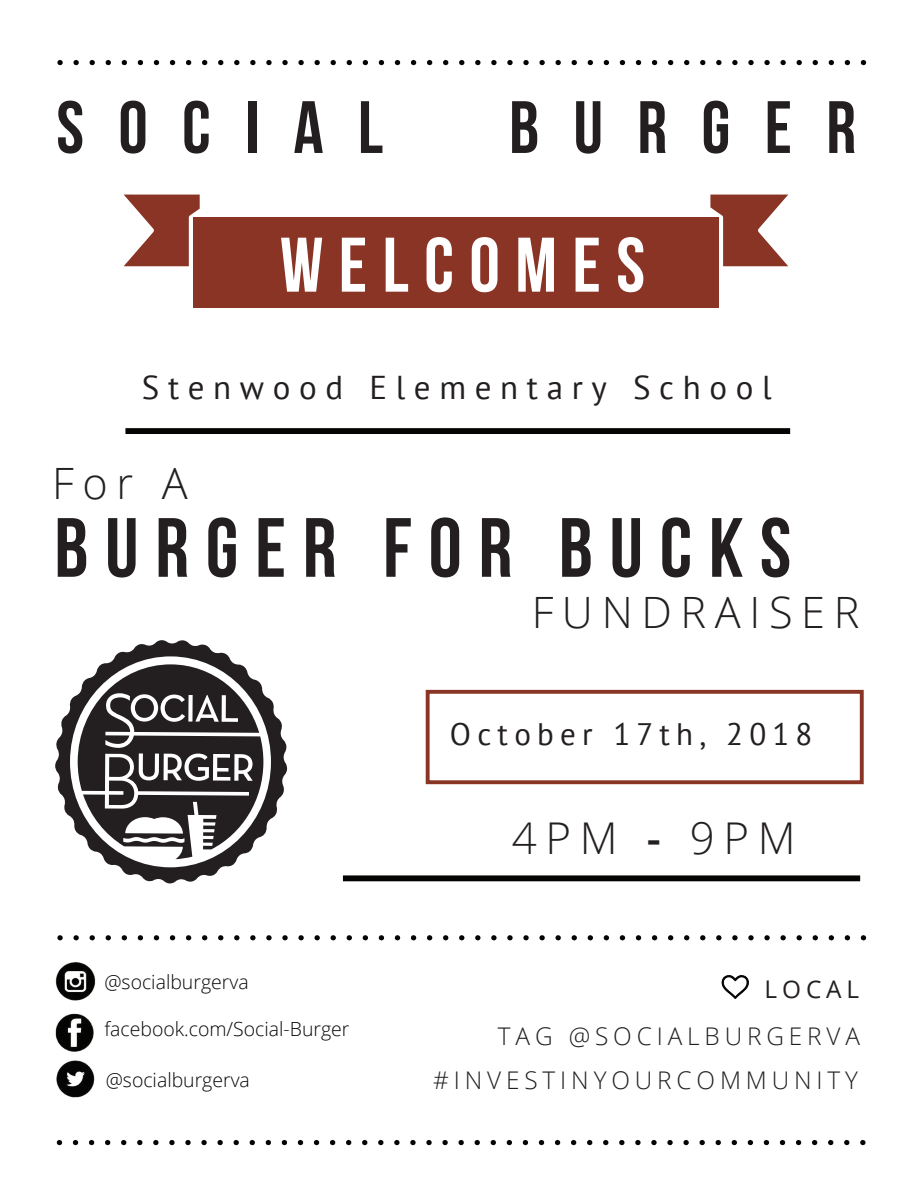
<style>
.page{position:relative;width:918px;height:1188px;background:#fff}
.page>*{position:absolute;margin:0;border:0;box-sizing:border-box;transform-origin:0 0}
.t1{font:83.85px "Bebas Neue";letter-spacing:.2em;color:#231f20}
.t2{font:77.1px "Bebas Neue";letter-spacing:.2em;color:#fff}
.t3{font:73.95px "Bebas Neue";color:#231f20}
.t4{font:300 43.8px "Open Sans";letter-spacing:.2em;color:#231f20}
.t5{font:300 43.2px "Open Sans";letter-spacing:.2em;color:#231f20}
.t6{font:33px "PT Sans";letter-spacing:.26em;color:#231f20}
.t7{font:31.05px "PT Sans";letter-spacing:.2em;color:#231f20}
.t8{font:300 24.3px "Open Sans";letter-spacing:.2em;color:#231f20}
.t9{font:24.3px "Open Sans";letter-spacing:.2em;color:#231f20}
.t10{font:300 19.5px "Open Sans";color:#040503}
.s1{font-weight:600}
</style>
<div class="page">
<img style="left:55px;top:1013px;width:39px;height:39px">
<img style="left:55px;top:962px;width:41px;height:39px">
<img style="left:56px;top:1060px;width:39px;height:38px">
<svg style="left:60px;top:935px;width:807px;height:5px"></svg>
<svg style="left:60px;top:60px;width:807px;height:5px"></svg>
<svg style="left:59px;top:1140px;width:807px;height:5px"></svg>
<svg style="left:55px;top:640px;width:232px;height:244px"></svg>
<svg style="left:78px;top:664px;width:185px;height:195px"></svg>
<svg style="left:710px;top:195px;width:78px;height:71px"></svg>
<svg style="left:124px;top:195px;width:76px;height:71px"></svg>
<div style="left:194px;top:218px;width:525px;height:90px;background:#8a3426"></div>
<div style="left:426px;top:690px;width:438px;height:94px;border:4px solid #8a3426"></div>
<div style="left:125px;top:428px;width:665px;height:6px;background:#040503"></div>
<img style="left:721px;top:975px;width:28px;height:24px">
<div style="left:343px;top:875px;width:517px;height:6px;background:#040503"></div>
<h3 class="t3" style="left:56px;top:87px;width:328px">S O C I A L</h3>
<h3 class="t3" style="left:509px;top:87px;width:348px">B U R G E R</h3>
<h2 class="t2" style="left:280px;top:223px;width:367px">WELCOMES</h2>
<h3 class="t6" style="left:142px;top:366px;width:631px">Stenwood Elementary School</h3>
<h3 class="t5" style="left:52px;top:453px;width:137px">For A</h3>
<h1 class="t1" style="left:54px;top:502px;width:738px">BURGER For BUCKS</h1>
<h3 class="t5" style="left:532px;top:582px;width:329px">FUNDRAISER</h3>
<h3 class="t7" style="left:450px;top:715px;width:364px">October 17th, 2018</h3>
<h3 class="t4" style="left:512px;top:808px;width:285px">4PM <span class="s1">-</span> 9PM</h3>
<p class="t10" style="left:104px;top:969px;width:146px">@socialburgerva</p>
<p class="t9" style="left:765px;top:972px;width:96px">LOCAL</p>
<p class="t10" style="left:104px;top:1016px;width:247px">facebook.com/Social-Burger</p>
<p class="t8" style="left:498px;top:1019px;width:364px">TAG @SOCIALBURGERVA</p>
<p class="t10" style="left:106px;top:1067px;width:146px">@socialburgerva</p>
<p class="t8" style="left:433px;top:1064px;width:426px">#INVESTINYOURCOMMUNITY</p>
</div>
